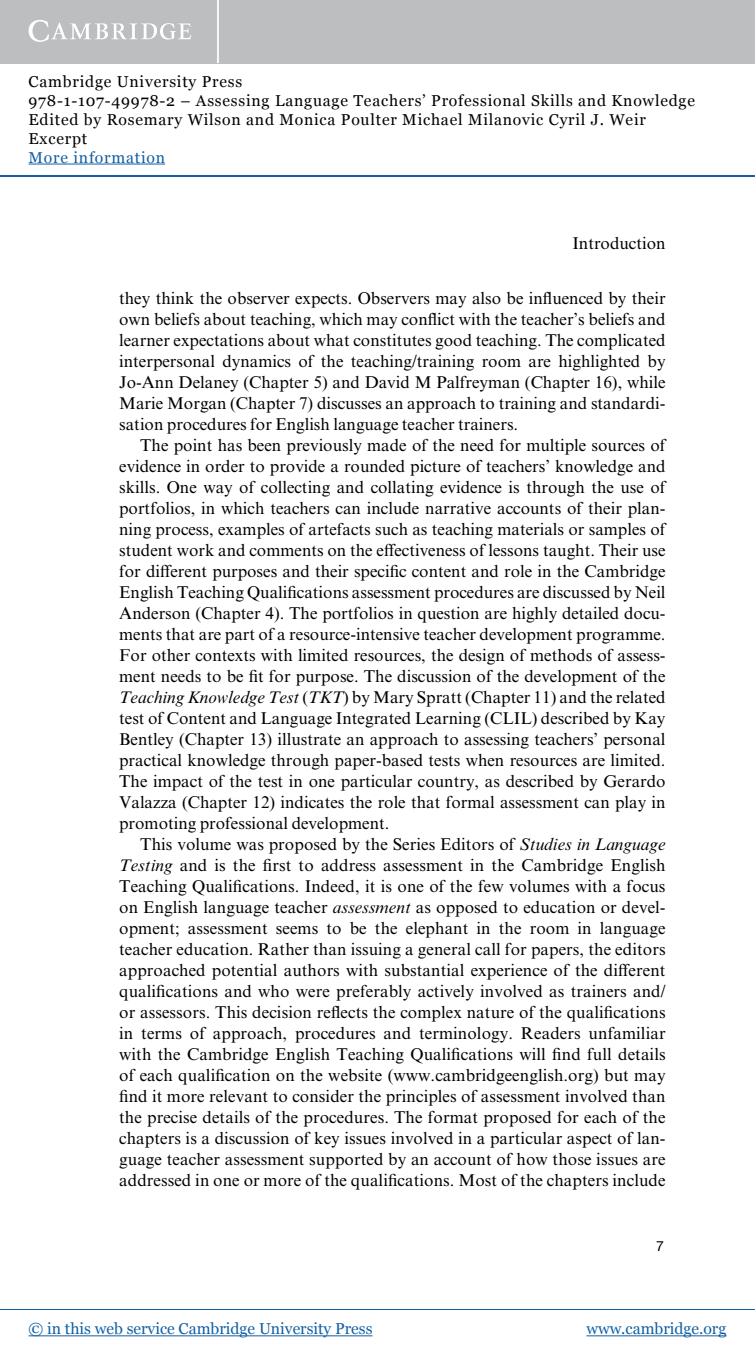
<style>
.page{position:relative;width:755px;height:1363px;background:#fff}
.page>*{position:absolute;margin:0;border:0;box-sizing:border-box;transform-origin:0 0}
.t1{font:17.15px/21px "Times NRMT Pro";color:#000;text-align:justify}
.t2{font:15.75px/18.7px "Georgia";letter-spacing:.05em;color:#000}
.t3{font:15.75px "Georgia";color:#115fa4}
.t4{font:15.75px "Georgia";letter-spacing:.05em;color:#115fa4}
.t5{font:14px "Helvetica Neue LT Std";color:#000}
.s1{font-style:italic}
</style>
<div class="page">
<div style="left:0;top:0;width:754px;height:63px;background:#bcbec0"></div>
<hr style="left:217px;top:0;width:2px;height:63px;background:#fff">
<svg style="left:29px;top:20px;width:162px;height:22px"></svg>
<hr style="left:29px;top:164px;width:136px;height:1px;background:#115fa4">
<hr style="left:0;top:175px;width:754px;height:2px;background:#115fa4">
<hr style="left:0;top:1308px;width:754px;height:1px;background:#115fa4">
<hr style="left:29px;top:1335px;width:343px;height:1px;background:#115fa4">
<hr style="left:586px;top:1335px;width:139px;height:1px;background:#115fa4">
<p class="t2" style="left:29px;top:72px;width:667px">Cambridge University Press<br>978-1-107-49978-2 – Assessing Language Teachers’ Professional Skills and Knowledge Edited by Rosemary Wilson and Monica Poulter Michael Milanovic Cyril J. Weir Excerpt</p>
<p class="t4" style="left:29px;top:146px;width:138px">More information</p>
<p class="t1" style="left:572px;top:233px;width:95px">Introduction</p>
<p class="t1" style="left:119px;top:288px;width:547px">they think the observer expects. Observers may also be influenced by their own beliefs about teaching, which may conflict with the teacher’s beliefs and learner expectations about what constitutes good teaching. The complicated interpersonal dynamics of the teaching/training room are highlighted by Jo-Ann Delaney (Chapter 5) and David M Palfreyman (Chapter 16), while Marie Morgan (Chapter 7) discusses an approach to training and standardi&shy;sation procedures for English language teacher trainers.</p>
<p class="t1" style="left:119px;top:435px;width:547px;text-indent:21px">The point has been previously made of the need for multiple sources of evidence in order to provide a rounded picture of teachers’ knowledge and skills. One way of collecting and collating evidence is through the use of portfolios, in which teachers can include narrative accounts of their plan&shy;ning process, examples of artefacts such as teaching materials or samples of student work and comments on the effectiveness of lessons taught. Their use for different purposes and their specific content and role in the Cambridge English Teaching Qualifications assessment procedures are discussed by Neil Anderson (Chapter 4). The portfolios in question are highly detailed docu&shy;ments that are part of a resource-intensive teacher development programme.<br>For other contexts with limited resources, the design of methods of assess&shy;ment needs to be fit for purpose. The discussion of the development of the <span class="s1">Teaching Knowledge Test</span> (<span class="s1">TKT</span>) by Mary Spratt (Chapter 11) and the related test of Content and Language Integrated Learning (CLIL) described by Kay Bentley (Chapter 13) illustrate an approach to assessing teachers’ personal practical knowledge through paper-based tests when resources are limited.<br>The impact of the test in one particular country, as described by Gerardo Valazza (Chapter 12) indicates the role that formal assessment can play in promoting professional development.</p>
<p class="t1" style="left:119px;top:834px;width:547px;text-indent:21px">This volume was proposed by the Series Editors of <span class="s1">Studies in Language Testing</span> and is the first to address assessment in the Cambridge English Teaching Qualifications. Indeed, it is one of the few volumes with a focus on English language teacher <span class="s1">assessment</span> as opposed to education or devel&shy;opment; assessment seems to be the elephant in the room in language teacher education. Rather than issuing a general call for papers, the editors approached potential authors with substantial experience of the different qualifications and who were preferably actively involved as trainers and/ or assessors. This decision reflects the complex nature of the qualifications in terms of approach, procedures and terminology. Readers unfamiliar with the Cambridge English Teaching Qualifications will find full details of each qualification on the website (www.cambridgeenglish.org) but may find it more relevant to consider the principles of assessment involved than the precise details of the procedures. The format proposed for each of the chapters is a discussion of key issues involved in a particular aspect of lan&shy;guage teacher assessment supported by an account of how those issues are addressed in one or more of the qualifications. Most of the chapters include</p>
<p class="t5" style="left:655px;top:1237px;width:9px">7</p>
<p class="t3" style="left:29px;top:1317px;width:345px">© in this web service Cambridge University Press</p>
<p class="t3" style="left:586px;top:1317px;width:141px">www.cambridge.org</p>
</div>
